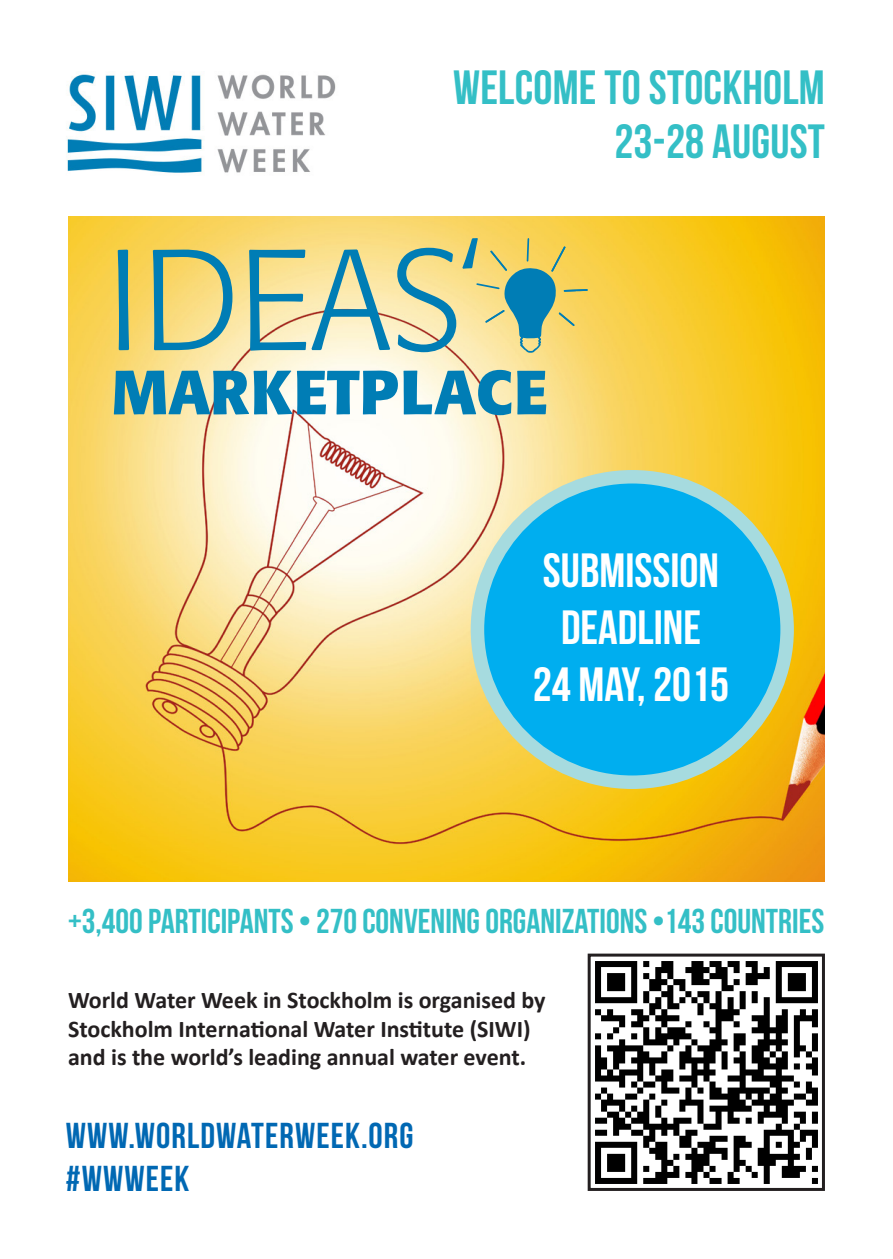
<style>
.page{position:relative;width:893px;height:1259px;background:#fff}
.page>*{position:absolute;margin:0;border:0;box-sizing:border-box;transform-origin:0 0}
.t1{font:48px "Bebas Neue";letter-spacing:.005em;color:#34bfc6}
.t2{font:48px "Bebas Neue";color:#fff}
.t3{font:36px "Bebas Neue";letter-spacing:.03em;color:#0168b3}
.t4{font:34.5px "Bebas Neue";color:#34bfc6}
.t5{font:700 24px/28.8px "Calibri";color:#231f20}
.s1{font-family:"Formata"}
</style>
<div class="page">
<img style="left:68px;top:216px;width:757px;height:666px">
<img style="left:67px;top:74px;width:269px;height:99px">
<div style="left:477px;top:477px;width:310px;height:305px;background:#00aeef;border-radius:50%"></div>
<div style="left:471px;top:470px;width:323px;height:319px;border:13px solid #a6dbdf;border-radius:50%"></div>
<img style="left:595px;top:961px;width:223px;height:223px">
<div style="left:588px;top:953px;width:237px;height:238px;border:3px solid #231f20"></div>
<svg style="left:118px;top:250px;width:11px;height:100px"></svg>
<svg style="left:153px;top:250px;width:79px;height:100px;background:#abbe8f"></svg>
<svg style="left:249px;top:249px;width:141px;height:102px;background:#b3c8ae"></svg>
<svg style="left:397px;top:248px;width:59px;height:104px;background:#b0c5a8"></svg>
<svg style="left:114px;top:370px;width:397px;height:45px;background:#68adc0"></svg>
<svg style="left:517px;top:371px;width:29px;height:43px"></svg>
<svg style="left:462px;top:238px;width:126px;height:115px;background:#c2c583"></svg>
<p class="t1" style="left:453px;top:61px;width:373px">WELCOME TO STOCKHOLM</p>
<p class="t1" style="left:614px;top:115px;width:212px">23-28 AUGUST</p>
<p class="t2" style="left:543px;top:544px;width:178px">SUBMISSION</p>
<p class="t2" style="left:561px;top:601px;width:141px">DEADLINE</p>
<p class="t2" style="left:533px;top:658px;width:198px">24 MAY, 2015</p>
<p class="t4" style="left:68px;top:902px;width:758px">+3,400 PARTICIPANTS <span class="s1">•</span> 270 CONVENING ORGANIZATIONS <span class="s1">•</span>143 COUNTRIES</p>
<p class="t5" style="left:68px;top:984px;width:479px">World Water Week in Stockholm is organised by<br>Stockholm International Water Institute (SIWI)</p>
<p class="t5" style="left:68px;top:1042px;width:460px">and is the world’s leading annual water event.</p>
<p class="t3" style="left:66px;top:1115px;width:349px">WWW.WORLDWATERWEEK.ORG</p>
<p class="t3" style="left:66px;top:1158px;width:125px">#WWWEEK</p>
</div>
